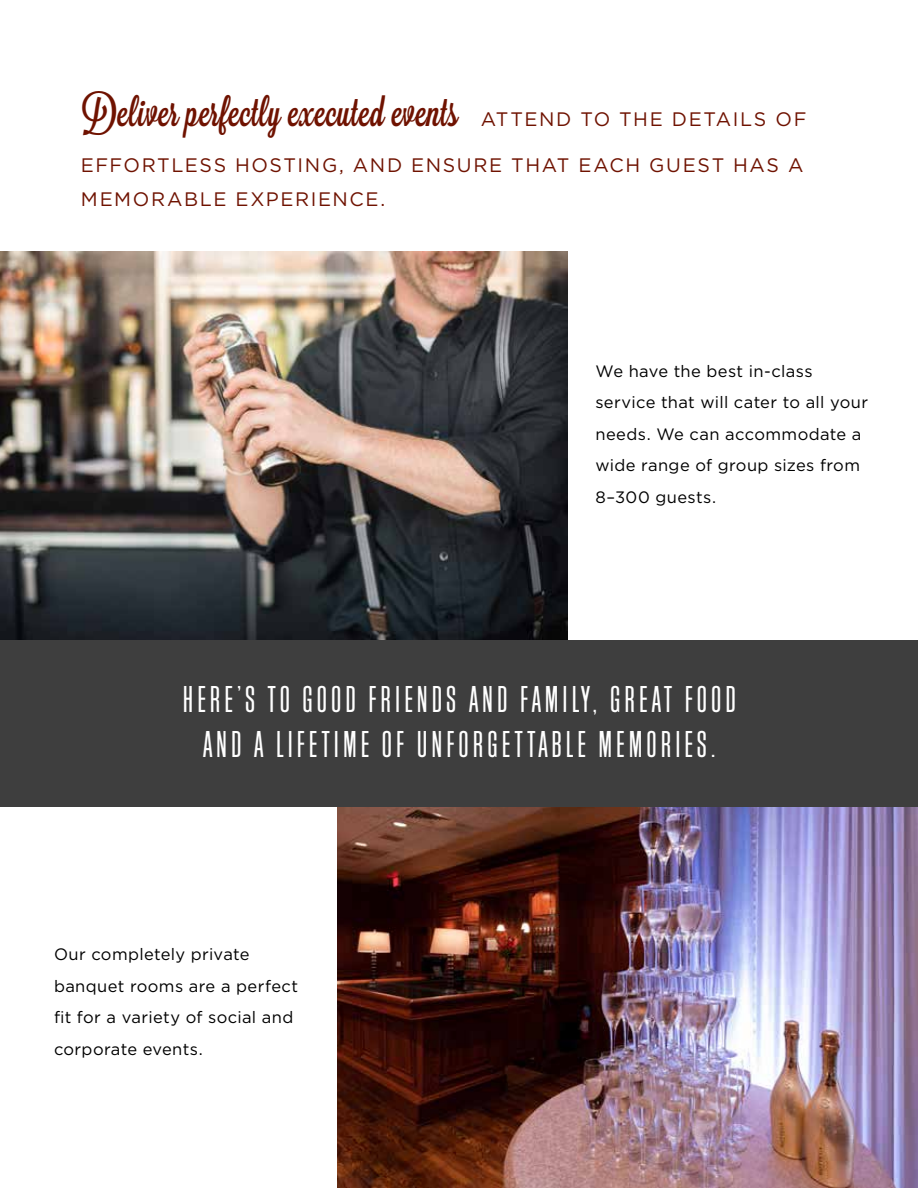
<style>
.page{position:relative;width:918px;height:1188px;background:#fff}
.page>*{position:absolute;margin:0;border:0;box-sizing:border-box;transform-origin:0 0}
.t1{font:39px/45px "Block Gothic Light Extra Cond";letter-spacing:.105em;color:#fff;text-align:center}
.t2{font:39px "Lavanderia Sturdy";letter-spacing:.005em;color:#6f1200}
.t3{font:19.5px/34.5px "Gotham";letter-spacing:.08em;color:#6f1200}
.t4{font:16.5px/31.5px "Gotham";letter-spacing:.02em;color:#000}
.s1{font-family:"Gotham";font-size:19.5px}
</style>
<div class="page">
<img style="left:0;top:251px;width:567px;height:389px">
<img style="left:338px;top:807px;width:580px;height:381px">
<div style="left:0;top:640px;width:918px;height:167px;background:#3e3e3e"></div>
<h1 class="t2" style="left:81px;top:90px;width:727px">Deliver perfectly executed events <span class="s1">ATTEND TO THE DETAILS OF</span></h1>
<p class="t3" style="left:81px;top:147px;width:724px">EFFORTLESS HOSTING, AND ENSURE THAT EACH GUEST HAS A<br>MEMORABLE EXPERIENCE.</p>
<p class="t4" style="left:595px;top:355px;width:274px">We have the best in-class service that will cater to all your needs. We can accommodate a wide range of group sizes from<br>8–300 guests.</p>
<h1 class="t1" style="left:183px;top:676px;width:554px">HERE’S TO GOOD FRIENDS AND FAMILY, GREAT FOOD<br>AND A LIFETIME OF UNFORGETTABLE MEMORIES.</h1>
<p class="t4" style="left:54px;top:939px;width:246px">Our completely private banquet rooms are a perfect fit for a variety of social and corporate events.</p>
</div>
